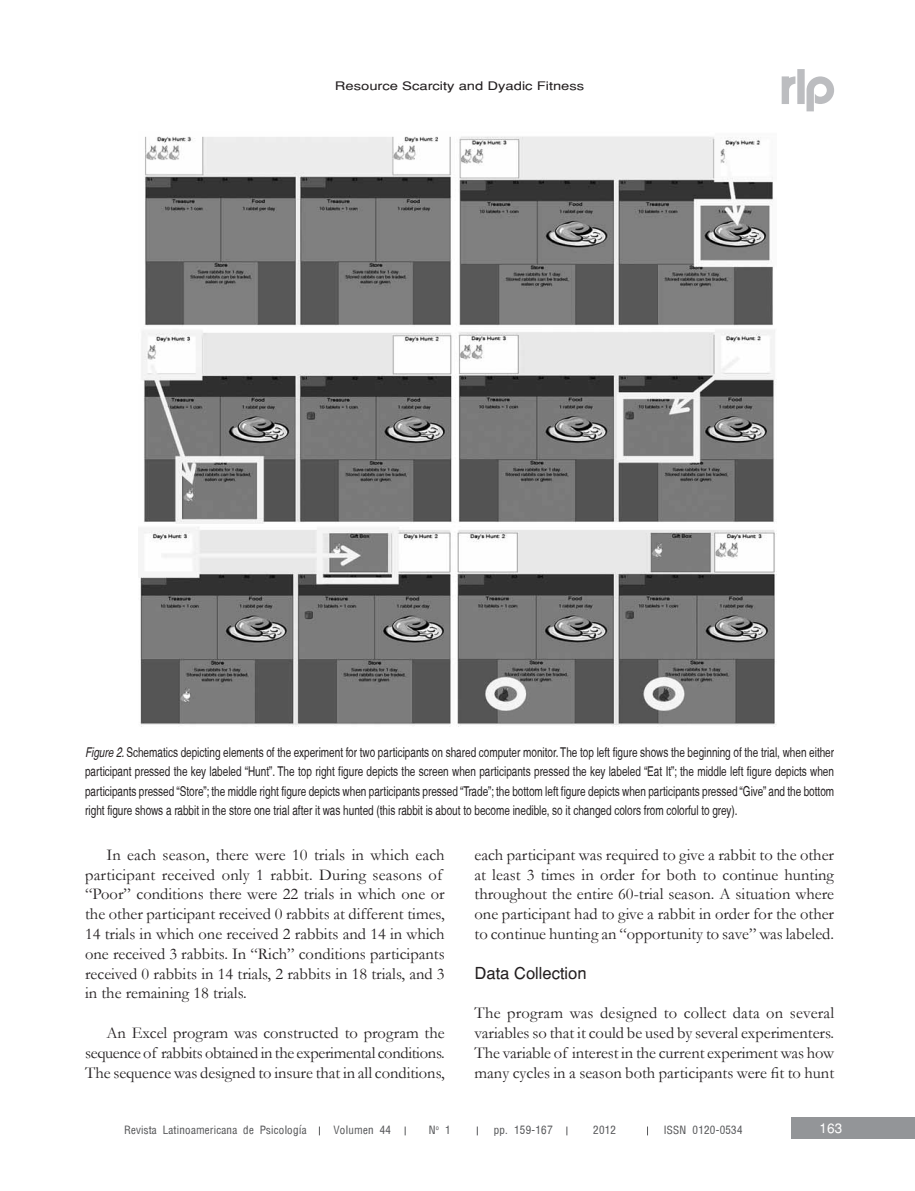
<style>
.page{position:relative;width:915px;height:1191px;background:#fff}
.page>*{position:absolute;margin:0;border:0;box-sizing:border-box;transform-origin:0 0}
.t1{font:16.5px/19.8px "Garamond";color:#231f20;text-align:justify}
.t2{font:16.5px "Helvetica";color:#231f20}
.t3{font:condensed 13.5px/19.5px "Helvetica";color:#231f20;text-align:justify;scale:.9 1}
.t4{font:13.5px "Helvetica";color:#fff}
.t5{font:100 condensed 12.75px "Helvetica";color:#57585a}
.t6{font:11.7px "Helvetica";color:#231f20;scale:1.25 1}
.s1{font-style:italic}
.s2{font-weight:400}
</style>
<div class="page">
<div style="left:790px;top:1117px;width:124px;height:21px;background:#939598"></div>
<svg style="left:781px;top:69px;width:52px;height:42px"></svg>
<img style="left:141px;top:136px;width:634px;height:387px">
<img style="left:138px;top:527px;width:638px;height:199px">
<p class="t6" style="left:335px;top:78px;width:201px">Resource Scarcity and Dyadic Fitness</p>
<p class="t3" style="left:85px;top:742px;width:833px"><span class="s1">Figure 2.</span>Schematics depicting elements of the experiment for two participants on shared computer monitor. The top left figure shows the beginning of the trial, when either participant pressed the key labeled “Hunt”. The top right figure depicts the screen when participants pressed the key labeled “Eat It”; the middle left figure depicts when participants pressed “Store”; the middle right figure depicts when participants pressed “Trade”; the bottom left figure depicts when participants pressed “Give” and the bottom right figure shows a rabbit in the store one trial after it was hunted (this rabbit is about to become inedible, so it changed colors from colorful to grey).</p>
<p class="t1" style="left:85px;top:844px;width:361px;text-align:left;text-indent:21px">In each season, there were 10 trials in which each participant received only 1 rabbit. During seasons of “Poor” conditions there were 22 trials in which one or the other participant received 0 rabbits at different times, 14 trials in which one received 2 rabbits and 14 in which one received 3 rabbits. In “Rich” conditions participants received 0 rabbits in 14 trials, 2 rabbits in 18 trials, and 3 in the remaining 18 trials.</p>
<p class="t1" style="left:85px;top:1022px;width:361px;text-indent:21px">An Excel program was constructed to program the sequence of rabbits obtained in the experimental conditions.<br>The sequence was designed to insure that in all conditions,</p>
<p class="t1" style="left:474px;top:844px;width:361px">each participant was required to give a rabbit to the other at least 3 times in order for both to continue hunting throughout the entire 60-trial season. A situation where one participant had to give a rabbit in order for the other to continue hunting an “opportunity to save” was labeled.</p>
<p class="t2" style="left:474px;top:962px;width:114px">Data Collection</p>
<p class="t1" style="left:474px;top:1002px;width:361px">The program was designed to collect data on several variables so that it could be used by several experimenters.<br>The variable of interest in the current experiment was how many cycles in a season both participants were fit to hunt</p>
<p class="t5" style="left:124px;top:1122px;width:184px">Revista Latinoamericana de Psicolog<span class="s2">í</span>a</p>
<p class="t5" style="left:333px;top:1122px;width:59px">Volumen 44</p>
<p class="t5" style="left:428px;top:1122px;width:24px">N<sup>o</sup> 1</p>
<p class="t5" style="left:493px;top:1122px;width:61px">pp. 159-167</p>
<p class="t5" style="left:593px;top:1122px;width:25px">2012</p>
<p class="t5" style="left:663px;top:1122px;width:81px">ISSN 0120-0534</p>
<p class="t4" style="left:819px;top:1120px;width:24px">163</p>
</div>
